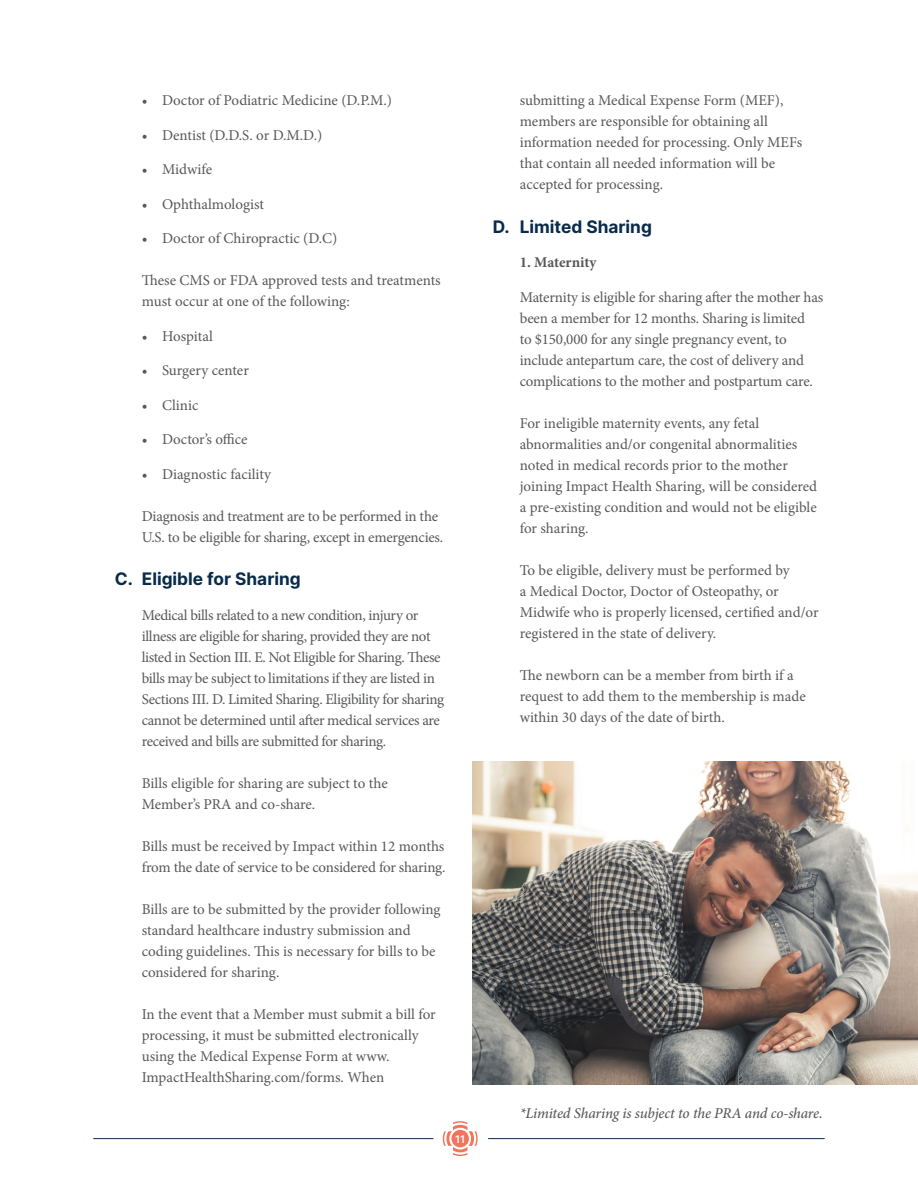
<style>
.page{position:relative;width:918px;height:1188px;background:#fff}
.page>*{position:absolute;margin:0;border:0;box-sizing:border-box;transform-origin:0 0}
.t1{font:17.25px "Inter";color:#092b4a}
.t2{font:15px/21px "Minion Pro";letter-spacing:-.01em;color:#57585a}
.t3{font:italic 500 15px "Minion Pro";letter-spacing:-.015em;color:#57585a}
.t4{font:700 15px "Minion Pro";letter-spacing:-.005em;color:#57585a}
.t5{font:10.5px "Inter";color:#fff}
</style>
<div class="page">
<svg style="left:442px;top:1121px;width:36px;height:35px"></svg>
<hr style="left:488px;top:1138px;width:337px;height:1px;background:#092b4a">
<hr style="left:93px;top:1138px;width:340px;height:1px;background:#092b4a">
<img style="left:472px;top:762px;width:446px;height:322px">
<p class="t2" style="left:142px;top:90px;width:252px">• Doctor of Podiatric Medicine (D.P.M.)</p>
<p class="t2" style="left:142px;top:125px;width:182px">• Dentist (D.D.S. or D.M.D.)</p>
<p class="t2" style="left:142px;top:159px;width:72px">• Midwife</p>
<p class="t2" style="left:142px;top:194px;width:124px">• Ophthalmologist</p>
<p class="t2" style="left:142px;top:228px;width:197px">• Doctor of Chiropractic (D.C)</p>
<p class="t2" style="left:142px;top:270px;width:301px">These CMS or FDA approved tests and treatments must occur at one of the following:</p>
<p class="t2" style="left:142px;top:326px;width:73px">• Hospital</p>
<p class="t2" style="left:142px;top:360px;width:109px">• Surgery center</p>
<p class="t2" style="left:142px;top:395px;width:58px">• Clinic</p>
<p class="t2" style="left:142px;top:429px;width:107px">• Doctor’s office</p>
<p class="t2" style="left:142px;top:464px;width:131px">• Diagnostic facility</p>
<p class="t2" style="left:142px;top:506px;width:303px">Diagnosis and treatment are to be performed in the<br>U.S. to be eligible for sharing, except in emergencies.</p>
<p class="t1" style="left:115px;top:567px;width:187px">C. Eligible for Sharing</p>
<p class="t2" style="left:142px;top:605px;width:304px">Medical bills related to a new condition, injury or illness are eligible for sharing, provided they are not listed in Section III. E. Not Eligible for Sharing. These bills may be subject to limitations if they are listed in Sections III. D. Limited Sharing. Eligibility for sharing cannot be determined until after medical services are received and bills are submitted for sharing.</p>
<p class="t2" style="left:142px;top:773px;width:248px">Bills eligible for sharing are subject to the<br>Member’s PRA and co-share.</p>
<p class="t2" style="left:142px;top:836px;width:305px">Bills must be received by Impact within 12 months from the date of service to be considered for sharing.</p>
<p class="t2" style="left:142px;top:899px;width:300px">Bills are to be submitted by the provider following standard healthcare industry submission and coding guidelines. This is necessary for bills to be considered for sharing.</p>
<p class="t2" style="left:142px;top:1004px;width:296px">In the event that a Member must submit a bill for processing, it must be submitted electronically using the Medical Expense Form at www.<br>ImpactHealthSharing.com/forms. When</p>
<p class="t5" style="left:455px;top:1131px;width:12px">11</p>
<p class="t2" style="left:520px;top:90px;width:284px">submitting a Medical Expense Form (MEF), members are responsible for obtaining all information needed for processing. Only MEFs that contain all needed information will be accepted for processing.</p>
<p class="t1" style="left:493px;top:214px;width:161px">D. Limited Sharing</p>
<p class="t4" style="left:520px;top:252px;width:78px">1. Maternity</p>
<p class="t2" style="left:520px;top:287px;width:305px">Maternity is eligible for sharing after the mother has been a member for 12 months. Sharing is limited<br>to $150,000 for any single pregnancy event, to include antepartum care, the cost of delivery and complications to the mother and postpartum care.</p>
<p class="t2" style="left:520px;top:413px;width:299px">For ineligible maternity events, any fetal abnormalities and/or congenital abnormalities noted in medical records prior to the mother joining Impact Health Sharing, will be considered a pre-existing condition and would not be eligible for sharing.</p>
<p class="t2" style="left:520px;top:560px;width:300px">To be eligible, delivery must be performed by<br>a Medical Doctor, Doctor of Osteopathy, or Midwife who is properly licensed, certified and/or registered in the state of delivery.</p>
<p class="t2" style="left:520px;top:665px;width:287px">The newborn can be a member from birth if a request to add them to the membership is made within 30 days of the date of birth.</p>
<p class="t3" style="left:520px;top:1103px;width:305px">*Limited Sharing is subject to the PRA and co-share.</p>
</div>
